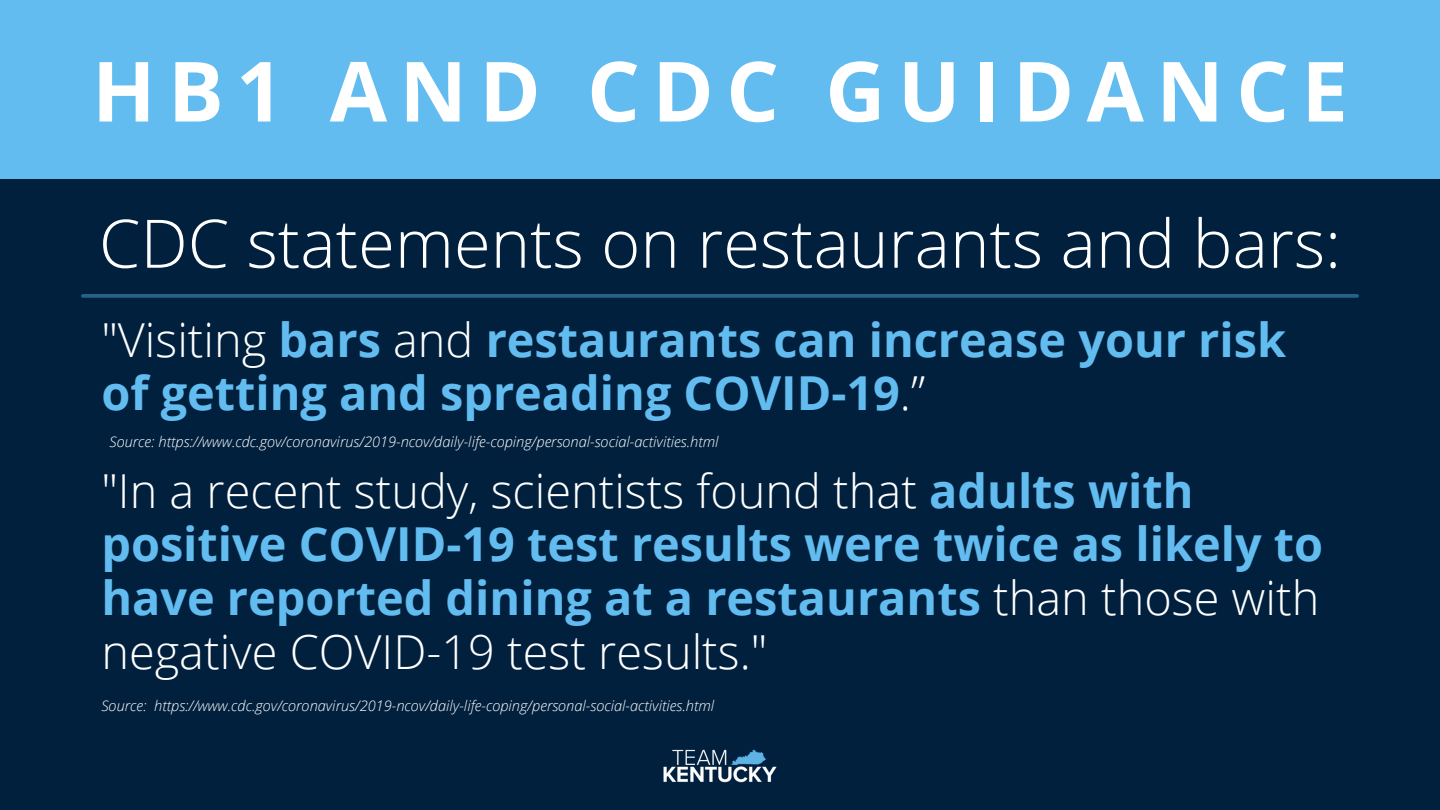
<style>
.page{position:relative;width:1440px;height:810px;background:#01203d}
.page>*{position:absolute;margin:0;border:0;box-sizing:border-box;transform-origin:0 0}
.t1{font:700 83.1px "Open Sans";letter-spacing:.15em;color:#fff}
.t2{font:300 66.9px "Open Sans";color:#fff}
.t3{font:700 46.8px/53.7px "Open Sans";color:#62bcf0}
.t4{font:italic 300 14.6px "Open Sans";color:#fff}
.s1{font-weight:300;color:#fff}
</style>
<div class="page">
<div style="left:0;top:0;width:1440px;height:179px;background:#62bcf0"></div>
<img style="left:663px;top:749px;width:114px;height:33px">
<svg style="left:83px;top:294px;width:1274px;height:4px;background:#265c82"></svg>
<p class="t1" style="left:92px;top:33px;width:1257px">HB1 AND CDC GUIDANCE</p>
<p class="t2" style="left:99px;top:196px;width:1244px">CDC statements on restaurants and bars:</p>
<p class="t3" style="left:101px;top:312px;width:1186px"><span class="s1">"Visiting</span> bars <span class="s1">and</span> restaurants can increase your risk of getting and spreading COVID-19<span class="s1">.”</span></p>
<p class="t4" style="left:109px;top:431px;width:611px">Source: https://www.cdc.gov/coronavirus/2019-ncov/daily-life-coping/personal-social-activities.html</p>
<p class="t3" style="left:101px;top:463px;width:1223px"><span class="s1">"In a recent study, scientists found that</span> adults with positive COVID-19 test results were twice as likely to have reported dining at a restaurants <span class="s1">than those with negative COVID-19 test results."</span></p>
<p class="t4" style="left:101px;top:696px;width:614px">Source: https://www.cdc.gov/coronavirus/2019-ncov/daily-life-coping/personal-social-activities.html</p>
</div>
